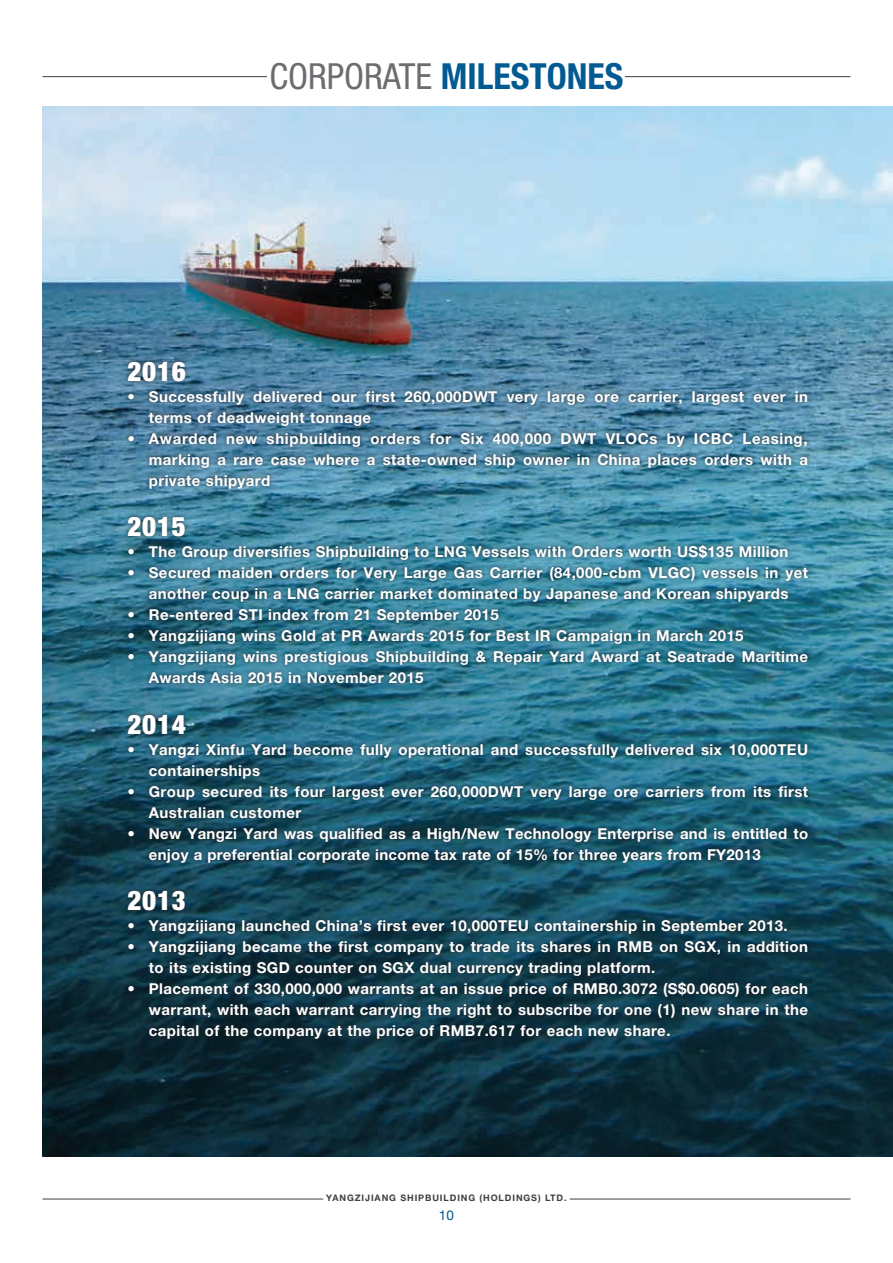
<style>
.page{position:relative;width:893px;height:1263px;background:#fff}
.page>*{position:absolute;margin:0;border:0;box-sizing:border-box;transform-origin:0 0}
.t1{font:700 condensed 36px "Helvetica Neue LT Std";color:#015a92}
._00_E_Body_Text{font:900 condensed 27px "Helvetica Neue LT Std";letter-spacing:.025em;color:#fff}
._00_E_Body_Text-2{font:700 15px/21px "Helvetica Neue LT Std";letter-spacing:.03em;color:#fff}
.t2{font:13.5px "Helvetica Neue LT Std";color:#015a92}
.t3{font:700 9px "Helvetica Neue LT Std";letter-spacing:.1em;color:#3e3e3f}
.s1{font-weight:400;color:#6c6d70}
</style>
<div class="page">
<img style="left:43px;top:106px;width:850px;height:1051px">
<div style="left:124px;top:357px;width:688px;height:687px;background:#231f20;opacity:.75"></div>
<hr style="left:43px;top:1199px;width:280px;height:1px;background:#3e3e3f">
<hr style="left:570px;top:1199px;width:280px;height:1px;background:#3e3e3f">
<hr style="left:43px;top:76px;width:807px;height:1px;background:#3e3e3f">
<div style="left:268px;top:64px;width:357px;height:25px;background:#fff"></div>
<h1 class="t1" style="left:269px;top:55px;width:355px"><span class="s1">CORPORATE</span> MILESTONES</h1>
<p class="_00_E_Body_Text" style="left:128px;top:354px;width:60px">2016</p>
<p class="_00_E_Body_Text-2" style="left:149px;top:386px;width:661px;text-indent:-21px">• Successfully delivered our first 260,000DWT very large ore carrier, largest ever in terms of deadweight tonnage</p>
<p class="_00_E_Body_Text-2" style="left:149px;top:428px;width:661px;text-align:justify;text-indent:-21px">• Awarded new shipbuilding orders for Six 400,000 DWT VLOCs by ICBC Leasing, marking a rare case where a state-owned ship owner in China places orders with a private shipyard</p>
<p class="_00_E_Body_Text" style="left:128px;top:510px;width:60px">2015</p>
<p class="_00_E_Body_Text-2" style="left:128px;top:541px;width:662px">• The Group diversifies Shipbuilding to LNG Vessels with Orders worth US$135 Million</p>
<p class="_00_E_Body_Text-2" style="left:128px;top:562px;width:682px;text-align:center">• Secured maiden orders for Very Large Gas Carrier (84,000-cbm VLGC) vessels in yet another coup in a LNG carrier market dominated by Japanese and Korean shipyards</p>
<p class="_00_E_Body_Text-2" style="left:128px;top:604px;width:373px">• Re-entered STI index from 21 September 2015</p>
<p class="_00_E_Body_Text-2" style="left:128px;top:625px;width:617px">• Yangzijiang wins Gold at PR Awards 2015 for Best IR Campaign in March 2015</p>
<p class="_00_E_Body_Text-2" style="left:149px;top:646px;width:661px;text-indent:-21px">• Yangzijiang wins prestigious Shipbuilding &amp; Repair Yard Award at Seatrade Maritime<br>Awards Asia 2015 in November 2015</p>
<p class="_00_E_Body_Text" style="left:128px;top:707px;width:60px">2014</p>
<p class="_00_E_Body_Text-2" style="left:149px;top:739px;width:661px;text-indent:-21px">• Yangzi Xinfu Yard become fully operational and successfully delivered six 10,000TEU containerships</p>
<p class="_00_E_Body_Text-2" style="left:149px;top:781px;width:661px;text-indent:-21px">• Group secured its four largest ever 260,000DWT very large ore carriers from its first<br>Australian customer</p>
<p class="_00_E_Body_Text-2" style="left:149px;top:823px;width:661px;text-indent:-21px">• New Yangzi Yard was qualified as a High/New Technology Enterprise and is entitled to enjoy a preferential corporate income tax rate of 15% for three years from FY2013</p>
<p class="_00_E_Body_Text" style="left:128px;top:884px;width:60px">2013</p>
<p class="_00_E_Body_Text-2" style="left:128px;top:915px;width:662px">• Yangzijiang launched China’s first ever 10,000TEU containership in September 2013.</p>
<p class="_00_E_Body_Text-2" style="left:149px;top:936px;width:661px;text-indent:-21px">• Yangzijiang became the first company to trade its shares in RMB on SGX, in addition to its existing SGD counter on SGX dual currency trading platform.</p>
<p class="_00_E_Body_Text-2" style="left:149px;top:978px;width:661px;text-align:justify;text-indent:-21px">• Placement of 330,000,000 warrants at an issue price of RMB0.3072 (S$0.0605) for each warrant, with each warrant carrying the right to subscribe for one (1) new share in the capital of the company at the price of RMB7.617 for each new share.</p>
<p class="t3" style="left:326px;top:1193px;width:242px">YANGZIJIANG SHIPBUILDING (HOLDINGS) LTD.</p>
<p class="t2" style="left:439px;top:1207px;width:17px">10</p>
</div>
